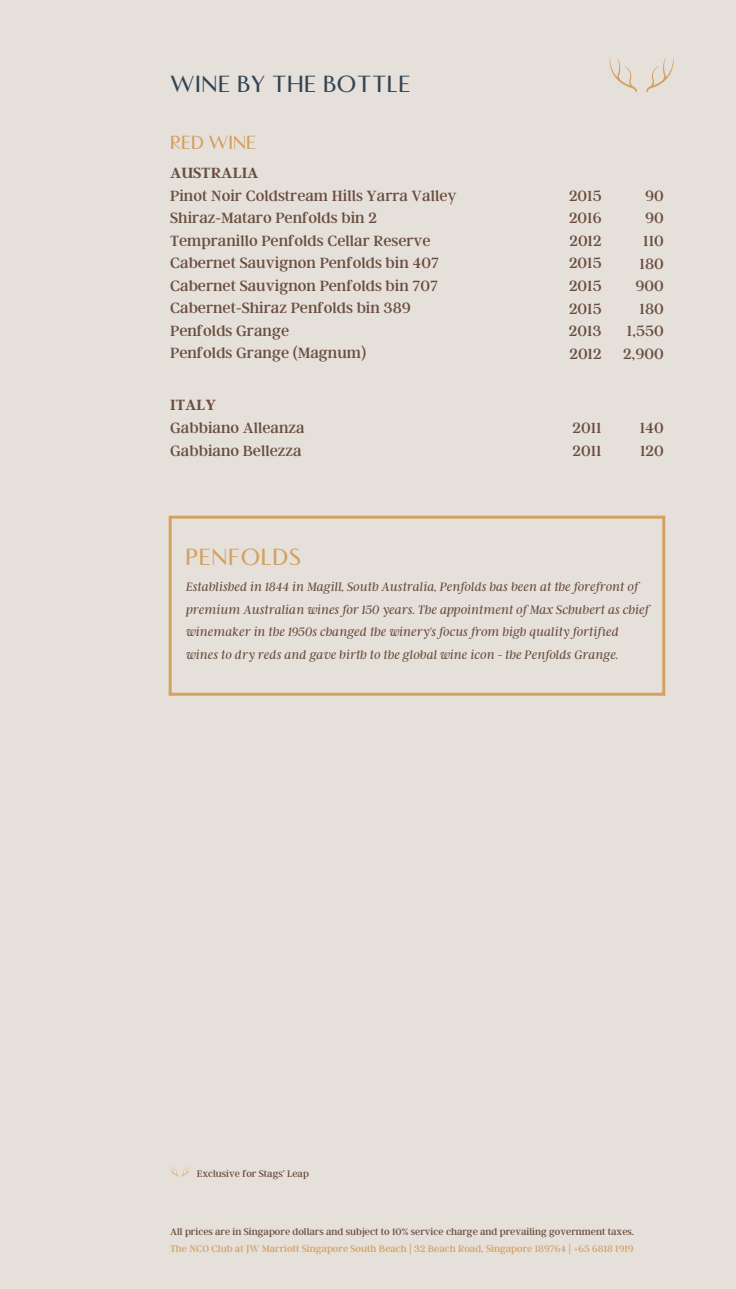
<style>
.page{position:relative;width:736px;height:1289px;background:#fff}
.page>*{position:absolute;margin:0;border:0;box-sizing:border-box;transform-origin:0 0}
.t1{font:900 24px "Vanitas";letter-spacing:.025em;color:#314453}
.t2{font:900 24px "Vanitas";letter-spacing:.025em;color:#d4a160}
.t3{font:900 19.5px "Vanitas";color:#d39f5d}
.t4{font:16.5px/22.5px "Argent CF";color:#694e3f}
.t5{font:600 16.5px "Argent CF";color:#694e3f}
.t6{font:italic 300 13.5px/22.5px "Argent CF";color:#694e3f}
.t7{font:10.5px "Argent CF";color:#694e3f}
.t8{font:10.5px "Argent CF";color:#d4a160}
</style>
<div class="page">
<div style="left:0;top:0;width:736px;height:1288px;background:#e6e0da"></div>
<svg style="left:646px;top:58px;width:27px;height:34px"></svg>
<svg style="left:609px;top:58px;width:28px;height:34px"></svg>
<svg style="left:170px;top:1166px;width:20px;height:10px"></svg>
<div style="left:169px;top:515px;width:496px;height:180px;border:3px solid #d4a160"></div>
<h1 class="t1" style="left:170px;top:69px;width:242px">WINE BY THE BOTTLE</h1>
<p class="t3" style="left:170px;top:130px;width:87px">RED WINE</p>
<p class="t5" style="left:170px;top:163px;width:90px">AUSTRALIA</p>
<p class="t4" style="left:170px;top:184px;width:288px">Pinot Noir Coldstream Hills Yarra Valley<br>Shiraz-Mataro Penfolds bin 2<br>Tempranillo Penfolds Cellar Reserve<br>Cabernet Sauvignon Penfolds bin 407<br>Cabernet Sauvignon Penfolds bin 707<br>Cabernet-Shiraz Penfolds bin 389<br>Penfolds Grange<br>Penfolds Grange (Magnum)</p>
<p class="t4" style="left:569px;top:185px;width:34px;text-align:justify">2015<br>2016<br>2012<br>2015<br>2015<br>2015<br>2013<br>2012</p>
<p class="t4" style="left:623px;top:185px;width:42px;text-align:right">90<br>90<br>110<br>180<br>900<br>180<br>1,550<br>2,900</p>
<p class="t5" style="left:170px;top:395px;width:47px">ITALY</p>
<p class="t4" style="left:170px;top:417px;width:136px">Gabbiano Alleanza<br>Gabbiano Bellezza</p>
<p class="t4" style="left:572px;top:417px;width:31px">2011<br>2011</p>
<p class="t4" style="left:639px;top:417px;width:26px">140<br>120</p>
<h1 class="t2" style="left:185px;top:542px;width:117px">PENFOLDS</h1>
<p class="t6" style="left:186px;top:575px;width:464px">Established in 1844 in Magill, South Australia, Penfolds has been at the forefront of premium Australian wines for 150 years. The appointment of Max Schubert as chief winemaker in the 1950s changed the winery's focus from high quality fortified wines to dry reds and gave birth to the global wine icon - the Penfolds Grange.</p>
<p class="t7" style="left:197px;top:1167px;width:114px">Exclusive for Stags’ Leap</p>
<p class="t7" style="left:170px;top:1225px;width:465px">All prices are in Singapore dollars and subject to 10% service charge and prevailing government taxes.</p>
<p class="t8" style="left:170px;top:1242px;width:465px">The NCO Club at JW Marriott Singapore South Beach | 32 Beach Road, Singapore 189764 | +65 6818 1919</p>
</div>
